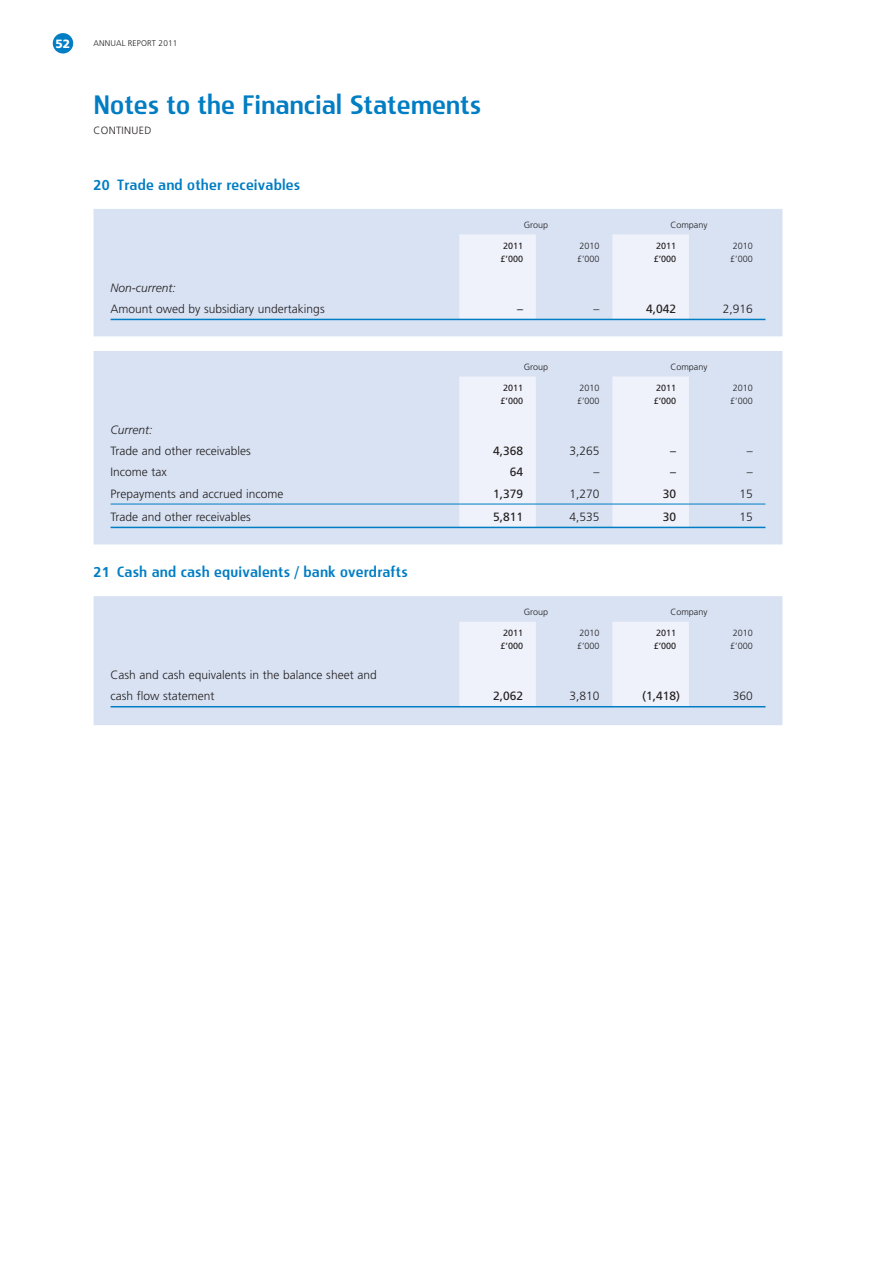
<style>
.page{position:relative;width:893px;height:1263px;background:#fff}
.page>*{position:absolute;margin:0;border:0;box-sizing:border-box;transform-origin:0 0}
.t1{font:25.5px "Storm Sans";color:#007dc3}
.t2{font:14.25px "Storm Sans";letter-spacing:.015em;color:#007dc3}
.t3{font:300 12px/21.8px "Frutiger";color:#231f20}
.t4{font:12px "Frutiger";color:#231f20}
.t5{font:italic 300 12px "Frutiger";color:#231f20}
.t6{font:900 12px "Frutiger";color:#fff}
.t7{font:300 10.5px "Frutiger";letter-spacing:.03em;color:#231f20}
.t8{font:300 9px/13.5px "Frutiger";color:#231f20}
.t9{font:9px/13.5px "Frutiger";color:#231f20}
.t10{font:300 8.25px "Frutiger";letter-spacing:.015em;color:#231f20}
.s1{font-family:"Frutiger";font-weight:700}
</style>
<div class="page">
<div style="left:53px;top:33px;width:20px;height:21px;background:#007dc3;border-radius:50%"></div>
<div style="left:94px;top:209px;width:688px;height:127px;background:#d8e2f3"></div>
<div style="left:94px;top:351px;width:688px;height:193px;background:#d8e2f3"></div>
<div style="left:94px;top:596px;width:688px;height:129px;background:#d8e2f3"></div>
<svg style="left:459px;top:234px;width:230px;height:85px"></svg>
<hr style="left:111px;top:319px;width:654px;height:1px;background:#007dc3">
<svg style="left:459px;top:376px;width:230px;height:151px"></svg>
<hr style="left:111px;top:527px;width:654px;height:1px;background:#007dc3">
<hr style="left:111px;top:504px;width:654px;height:1px;background:#007dc3">
<svg style="left:459px;top:622px;width:230px;height:84px"></svg>
<hr style="left:111px;top:706px;width:654px;height:1px;background:#007dc3">
<p class="t6" style="left:55px;top:39px;width:16px">52</p>
<p class="t10" style="left:94px;top:40px;width:85px">ANNUAL REPORT 2011</p>
<h1 class="t1" style="left:94px;top:93px;width:389px">Notes to the Financial Statements</h1>
<p class="t7" style="left:94px;top:126px;width:59px">CONTINUED</p>
<p class="t2" style="left:94px;top:178px;width:208px"><span class="s1">20</span> Trade and other receivables</p>
<p class="t8" style="left:524px;top:219px;width:26px">Group</p>
<p class="t8" style="left:670px;top:219px;width:39px">Company</p>
<p class="t9" style="left:500px;top:239px;width:24px">2011 £’000</p>
<p class="t8" style="left:577px;top:239px;width:24px">2010 £’000</p>
<p class="t9" style="left:654px;top:239px;width:24px">2011 £’000</p>
<p class="t8" style="left:730px;top:239px;width:24px">2010 £’000</p>
<p class="t5" style="left:111px;top:283px;width:67px">Non-current:</p>
<p class="t3" style="left:111px;top:299px;width:216px">Amount owed by subsidiary undertakings</p>
<p class="t4" style="left:517px;top:304px;width:7px">–</p>
<p class="t3" style="left:594px;top:299px;width:7px">–</p>
<p class="t4" style="left:646px;top:304px;width:32px">4,042</p>
<p class="t3" style="left:723px;top:299px;width:32px">2,916</p>
<p class="t8" style="left:524px;top:361px;width:26px">Group</p>
<p class="t8" style="left:670px;top:361px;width:39px">Company</p>
<p class="t9" style="left:500px;top:381px;width:24px">2011 £’000</p>
<p class="t8" style="left:577px;top:381px;width:24px">2010 £’000</p>
<p class="t9" style="left:654px;top:381px;width:24px">2011 £’000</p>
<p class="t8" style="left:730px;top:381px;width:24px">2010 £’000</p>
<p class="t5" style="left:111px;top:425px;width:43px">Current:</p>
<p class="t3" style="left:111px;top:441px;width:142px">Trade and other receivables</p>
<p class="t4" style="left:493px;top:446px;width:32px">4,368</p>
<p class="t3" style="left:570px;top:441px;width:32px">3,265</p>
<p class="t4" style="left:670px;top:446px;width:7px">–</p>
<p class="t3" style="left:747px;top:441px;width:7px">–</p>
<p class="t3" style="left:111px;top:462px;width:58px">Income tax</p>
<p class="t4" style="left:510px;top:467px;width:15px">64</p>
<p class="t3" style="left:594px;top:462px;width:7px">–</p>
<p class="t4" style="left:670px;top:467px;width:7px">–</p>
<p class="t3" style="left:747px;top:462px;width:7px">–</p>
<p class="t3" style="left:111px;top:484px;width:174px">Prepayments and accrued income</p>
<p class="t4" style="left:493px;top:489px;width:32px">1,379</p>
<p class="t3" style="left:570px;top:484px;width:32px">1,270</p>
<p class="t4" style="left:663px;top:489px;width:15px">30</p>
<p class="t3" style="left:739px;top:484px;width:15px">15</p>
<p class="t3" style="left:111px;top:507px;width:142px">Trade and other receivables</p>
<p class="t4" style="left:493px;top:512px;width:32px">5,811</p>
<p class="t3" style="left:570px;top:507px;width:32px">4,535</p>
<p class="t4" style="left:663px;top:512px;width:15px">30</p>
<p class="t3" style="left:739px;top:507px;width:15px">15</p>
<p class="t2" style="left:94px;top:566px;width:316px"><span class="s1">21</span> Cash and cash equivalents / bank overdrafts</p>
<p class="t3" style="left:111px;top:664px;width:268px">Cash and cash equivalents in the balance sheet and cash flow statement</p>
<p class="t8" style="left:524px;top:606px;width:26px">Group</p>
<p class="t8" style="left:670px;top:606px;width:39px">Company</p>
<p class="t9" style="left:500px;top:627px;width:24px">2011 £’000</p>
<p class="t8" style="left:577px;top:627px;width:24px">2010 £’000</p>
<p class="t9" style="left:654px;top:627px;width:24px">2011 £’000</p>
<p class="t8" style="left:730px;top:627px;width:24px">2010 £’000</p>
<p class="t4" style="left:493px;top:691px;width:32px">2,062</p>
<p class="t3" style="left:570px;top:686px;width:32px">3,810</p>
<p class="t4" style="left:642px;top:691px;width:40px">(1,418)</p>
<p class="t3" style="left:733px;top:686px;width:22px">360</p>
</div>
